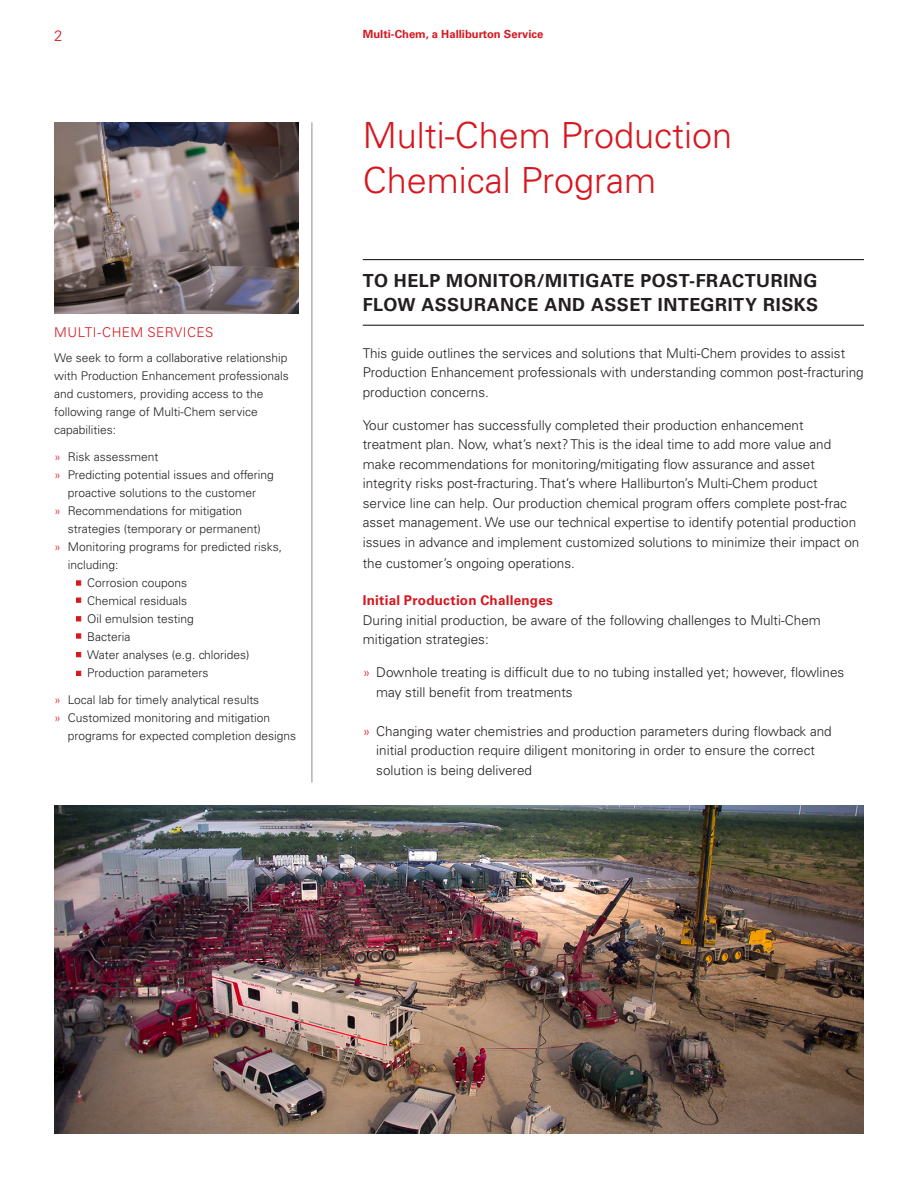
<style>
.page{position:relative;width:918px;height:1188px;background:#fff}
.page>*{position:absolute;margin:0;border:0;box-sizing:border-box;transform-origin:0 0}
.Header__24pt{font:300 36px/45px "Univers LT Std";color:#d7171f}
.Subhead_1__12pt__wit{font:700 18px/24px "Univers LT Std";letter-spacing:.025em;color:#231f20}
.Page_Number-Left{font:300 15px "Univers LT Std";color:#d7171f}
.Body__10pt{font:300 13.5px/19.5px "Univers LT Std";color:#231f20}
.Subhead_2__10pt{font:700 13.5px "Univers LT Std";letter-spacing:.015em;color:#d7171f}
.Callout_Header__9pt{font:300 13.5px "Univers LT Std";letter-spacing:.035em;color:#d7171f}
.Callout_Body__8pt{font:300 12px/18px "Univers LT Std";color:#231f20}
.t1{font:700 11.25px "Univers LT Std";color:#d7171f}
.s1{color:#d7171f}
</style>
<div class="page">
<hr style="left:363px;top:259px;width:501px;height:1px;background:#231f20">
<hr style="left:363px;top:325px;width:501px;height:1px;background:#231f20">
<img style="left:54px;top:122px;width:244px;height:192px">
<img style="left:54px;top:806px;width:810px;height:328px">
<svg style="left:76px;top:581px;width:5px;height:4px"></svg>
<svg style="left:76px;top:598px;width:5px;height:5px"></svg>
<svg style="left:76px;top:616px;width:5px;height:5px"></svg>
<svg style="left:76px;top:634px;width:5px;height:4px"></svg>
<svg style="left:76px;top:652px;width:5px;height:5px"></svg>
<svg style="left:76px;top:671px;width:5px;height:5px"></svg>
<hr style="left:311px;top:122px;width:1px;height:660px;background:#959ca1">
<p class="Page_Number-Left" style="left:54px;top:26px;width:10px">2</p>
<p class="t1" style="left:363px;top:27px;width:182px">Multi-Chem, a Halliburton Service</p>
<p class="Callout_Header__9pt" style="left:54px;top:324px;width:161px">MULTI-CHEM SERVICES</p>
<p class="Callout_Body__8pt" style="left:54px;top:349px;width:236px">We seek to form a collaborative relationship with Production Enhancement professionals and customers, providing access to the following range of Multi-Chem service capabilities:</p>
<p class="Callout_Body__8pt" style="left:54px;top:448px;width:106px"><span class="s1">»</span> Risk assessment</p>
<p class="Callout_Body__8pt" style="left:54px;top:466px;width:221px;text-align:center"><span class="s1">»</span> Predicting potential issues and offering proactive solutions to the customer</p>
<p class="Callout_Body__8pt" style="left:68px;top:502px;width:195px;text-indent:-14px"><span class="s1">»</span> Recommendations for mitigation strategies (temporary or permanent)</p>
<p class="Callout_Body__8pt" style="left:68px;top:538px;width:216px;text-indent:-14px"><span class="s1">»</span> Monitoring programs for predicted risks, including:</p>
<p class="Callout_Body__8pt" style="left:87px;top:574px;width:164px">Corrosion coupons<br>Chemical residuals<br>Oil emulsion testing<br>Bacteria<br>Water analyses (e.g. chlorides)<br>Production parameters</p>
<p class="Callout_Body__8pt" style="left:54px;top:691px;width:207px"><span class="s1">»</span> Local lab for timely analytical results</p>
<p class="Callout_Body__8pt" style="left:68px;top:709px;width:230px;text-indent:-14px"><span class="s1">»</span> Customized monitoring and mitigation programs for expected completion designs</p>
<p class="Header__24pt" style="left:363px;top:113px;width:371px">Multi-Chem Production<br>Chemical Program</p>
<p class="Subhead_1__12pt__wit" style="left:363px;top:269px;width:457px">TO HELP MONITOR/MITIGATE POST-FRACTURING<br>FLOW ASSURANCE AND ASSET INTEGRITY RISKS</p>
<p class="Body__10pt" style="left:363px;top:343px;width:503px">This guide outlines the services and solutions that Multi-Chem provides to assist<br>Production Enhancement professionals with understanding common post-fracturing production concerns.</p>
<p class="Body__10pt" style="left:363px;top:415px;width:498px">Your customer has successfully completed their production enhancement treatment plan. Now, what’s next? This is the ideal time to add more value and make recommendations for monitoring/mitigating flow assurance and asset integrity risks post-fracturing. That’s where Halliburton’s Multi-Chem product service line can help. Our production chemical program offers complete post-frac asset management. We use our technical expertise to identify potential production issues in advance and implement customized solutions to minimize their impact on</p>
<p class="Body__10pt" style="left:363px;top:553px;width:214px">the customer’s ongoing operations.</p>
<p class="Subhead_2__10pt" style="left:363px;top:592px;width:192px">Initial Production Challenges</p>
<p class="Body__10pt" style="left:363px;top:610px;width:460px">During initial production, be aware of the following challenges to Multi-Chem mitigation strategies:</p>
<p class="Body__10pt" style="left:376px;top:663px;width:470px;text-indent:-14px"><span class="s1">»</span> Downhole treating is difficult due to no tubing installed yet; however, flowlines may still benefit from treatments</p>
<p class="Body__10pt" style="left:376px;top:721px;width:457px;text-indent:-14px"><span class="s1">»</span> Changing water chemistries and production parameters during flowback and initial production require diligent monitoring in order to ensure the correct solution is being delivered</p>
</div>
